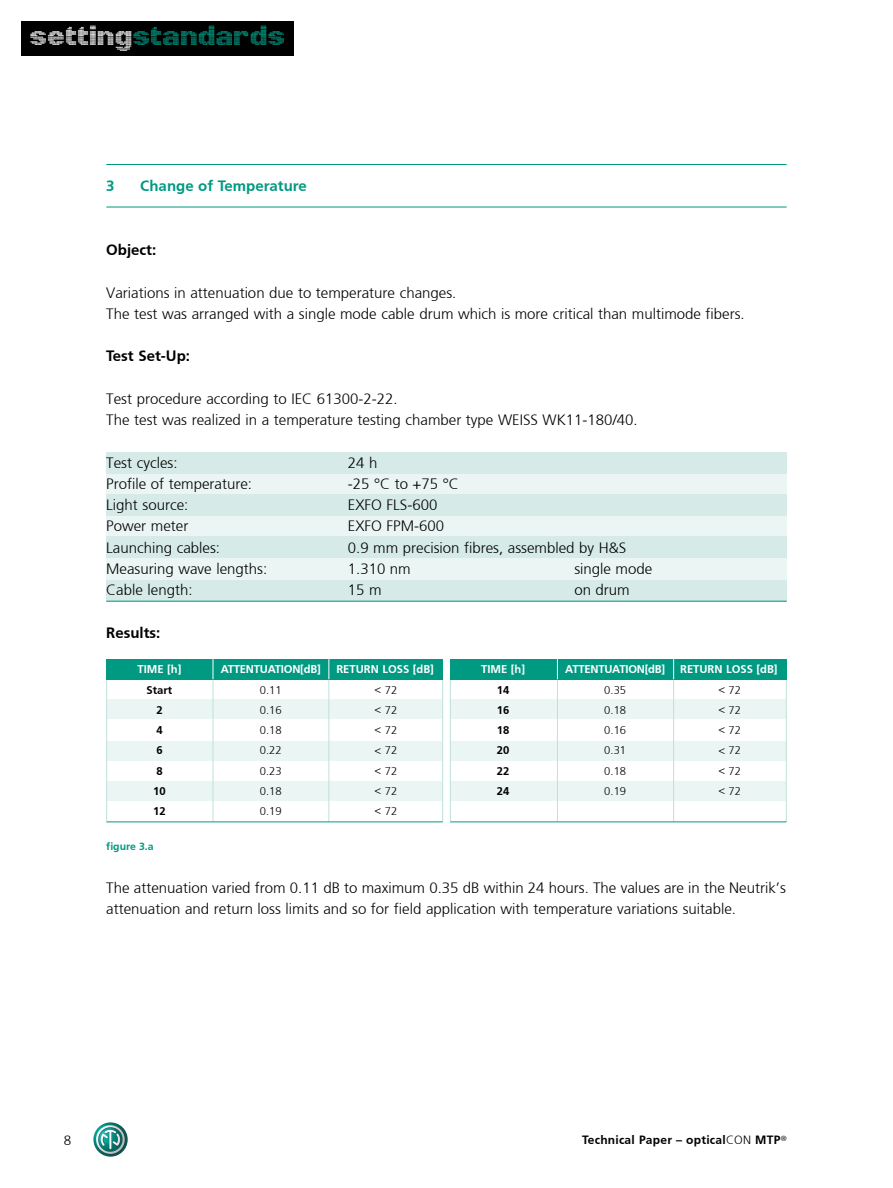
<style>
.page{position:relative;width:893px;height:1188px;background:#fff}
.page>*{position:absolute;margin:0;border:0;box-sizing:border-box;transform-origin:0 0}
.t1{font:700 27px "Punkt LT";letter-spacing:.025em;color:#009982}
.t2{font:300 15px/21.3px "Frutiger";color:#000}
.t3{font:700 15px "Frutiger";color:#000}
.t4{font:700 15px "Frutiger";color:#009982}
.t5{font:300 13.5px "Frutiger";color:#000}
.t6{font:700 12px "Frutiger";letter-spacing:.02em;color:#000}
.t7{font:300 11.25px/20.2px "Frutiger";color:#000;text-align:justify}
.t8{font:700 11.25px "Frutiger";letter-spacing:-.01em;color:#fff}
.t9{font:700 11.25px/20.2px "Frutiger";color:#000;text-align:center}
.t10{font:700 10.5px "Frutiger";color:#009982}
.s1{color:#fff}
.s2{font-weight:300}
</style>
<div class="page">
<img style="left:93px;top:1122px;width:35px;height:35px;border-radius:17px">
<div style="left:21px;top:21px;width:272px;height:34px;background:#000"></div>
<div style="left:106px;top:452px;width:681px;height:149px;background:#ebf5f4"></div>
<div style="left:106px;top:452px;width:681px;height:21px;background:#d6ebe7"></div>
<div style="left:106px;top:494px;width:681px;height:21px;background:#d6ebe7"></div>
<div style="left:106px;top:536px;width:681px;height:21px;background:#d6ebe7"></div>
<div style="left:106px;top:580px;width:681px;height:21px;background:#d6ebe7"></div>
<hr style="left:106px;top:164px;width:681px;height:1px;background:#009982">
<hr style="left:106px;top:207px;width:681px;height:1px;background:#009982">
<hr style="left:106px;top:601px;width:681px;height:1px;background:#009982">
<div style="left:107px;top:699px;width:336px;height:20px;background:#ebf5f4"></div>
<div style="left:451px;top:699px;width:335px;height:20px;background:#ebf5f4"></div>
<div style="left:107px;top:781px;width:336px;height:20px;background:#ebf5f4"></div>
<div style="left:451px;top:781px;width:335px;height:20px;background:#ebf5f4"></div>
<div style="left:106px;top:741px;width:337px;height:20px;background:#ebf5f4"></div>
<div style="left:450px;top:741px;width:336px;height:20px;background:#ebf5f4"></div>
<hr style="left:213px;top:677px;width:1px;height:145px;background:#bfe1db">
<hr style="left:557px;top:677px;width:1px;height:145px;background:#bfe1db">
<hr style="left:106px;top:677px;width:1px;height:145px;background:#bfe1db">
<hr style="left:450px;top:677px;width:1px;height:145px;background:#bfe1db">
<hr style="left:328px;top:677px;width:1px;height:145px;background:#bfe1db">
<hr style="left:673px;top:677px;width:1px;height:145px;background:#bfe1db">
<hr style="left:442px;top:677px;width:1px;height:145px;background:#bfe1db">
<hr style="left:786px;top:677px;width:1px;height:145px;background:#bfe1db">
<div style="left:106px;top:659px;width:337px;height:20px;background:#009982"></div>
<div style="left:450px;top:659px;width:337px;height:20px;background:#009982"></div>
<svg style="left:213px;top:659px;width:1px;height:20px"></svg>
<svg style="left:557px;top:659px;width:1px;height:20px"></svg>
<svg style="left:328px;top:659px;width:1px;height:20px"></svg>
<svg style="left:673px;top:659px;width:1px;height:20px"></svg>
<hr style="left:107px;top:822px;width:336px;height:1px;background:#009982">
<hr style="left:450px;top:822px;width:336px;height:1px;background:#009982">
<h1 class="t1" style="left:30px;top:26px;width:256px"><span class="s1">setting</span>standards</h1>
<p class="t4" style="left:106px;top:177px;width:10px">3</p>
<p class="t4" style="left:140px;top:177px;width:168px">Change of Temperature</p>
<p class="t3" style="left:106px;top:241px;width:52px">Object:</p>
<p class="t2" style="left:106px;top:282px;width:640px">Variations in attenuation due to temperature changes.<br>The test was arranged with a single mode cable drum which is more critical than multimode fibers.</p>
<p class="t3" style="left:106px;top:347px;width:85px">Test Set-Up:</p>
<p class="t2" style="left:106px;top:388px;width:533px">Test procedure according to IEC 61300-2-22.<br>The test was realized in a temperature testing chamber type WEISS WK11-180/40.</p>
<p class="t2" style="left:106px;top:452px;width:73px">Test cycles:</p>
<p class="t2" style="left:348px;top:452px;width:31px">24 h</p>
<p class="t2" style="left:106px;top:473px;width:147px">Profile of temperature:</p>
<p class="t2" style="left:348px;top:473px;width:113px">-25 °C to +75 °C</p>
<p class="t2" style="left:106px;top:494px;width:84px">Light source:</p>
<p class="t2" style="left:348px;top:494px;width:91px">EXFO FLS-600</p>
<p class="t2" style="left:106px;top:516px;width:84px">Power meter</p>
<p class="t2" style="left:348px;top:516px;width:98px">EXFO FPM-600</p>
<p class="t2" style="left:106px;top:537px;width:115px">Launching cables:</p>
<p class="t2" style="left:348px;top:537px;width:280px">0.9 mm precision fibres, assembled by H&amp;S</p>
<p class="t2" style="left:106px;top:558px;width:162px">Measuring wave lengths:</p>
<p class="t2" style="left:348px;top:558px;width:64px">1.310 nm</p>
<p class="t2" style="left:574px;top:558px;width:79px">single mode</p>
<p class="t2" style="left:106px;top:579px;width:88px">Cable length:</p>
<p class="t2" style="left:348px;top:579px;width:35px">15 m</p>
<p class="t2" style="left:574px;top:579px;width:57px">on drum</p>
<p class="t3" style="left:106px;top:624px;width:56px">Results:</p>
<p class="t8" style="left:137px;top:663px;width:46px">TIME [h]</p>
<p class="t8" style="left:221px;top:663px;width:102px">ATTENTUATION[dB]</p>
<p class="t8" style="left:336px;top:663px;width:99px">RETURN LOSS [dB]</p>
<p class="t8" style="left:481px;top:663px;width:46px">TIME [h]</p>
<p class="t8" style="left:565px;top:663px;width:102px">ATTENTUATION[dB]</p>
<p class="t8" style="left:680px;top:663px;width:99px">RETURN LOSS [dB]</p>
<p class="t9" style="left:147px;top:680px;width:27px">Start<br>2<br>4<br>6<br>8<br>10<br>12</p>
<p class="t9" style="left:497px;top:680px;width:14px;text-align:justify">14<br>16<br>18<br>20<br>22<br>24</p>
<p class="t7" style="left:260px;top:680px;width:23px">0.11<br>0.16<br>0.18<br>0.22<br>0.23<br>0.18<br>0.19</p>
<p class="t7" style="left:604px;top:680px;width:23px">0.35<br>0.18<br>0.16<br>0.31<br>0.18<br>0.19</p>
<p class="t7" style="left:375px;top:680px;width:24px">&lt; 72 &lt; 72 &lt; 72 &lt; 72 &lt; 72 &lt; 72 &lt; 72</p>
<p class="t7" style="left:718px;top:680px;width:24px">&lt; 72 &lt; 72 &lt; 72 &lt; 72 &lt; 72 &lt; 72</p>
<p class="t10" style="left:106px;top:841px;width:49px">figure 3.a</p>
<p class="t2" style="left:106px;top:877px;width:681px">The attenuation varied from 0.11 dB to maximum 0.35 dB within 24 hours. The values are in the Neutrik’s attenuation and return loss limits and so for field application with temperature variations suitable.</p>
<p class="t5" style="left:64px;top:1132px;width:9px">8</p>
<p class="t6" style="left:582px;top:1133px;width:206px">Technical Paper – optical<span class="s2">CON</span> MTP<sup>®</sup></p>
</div>
